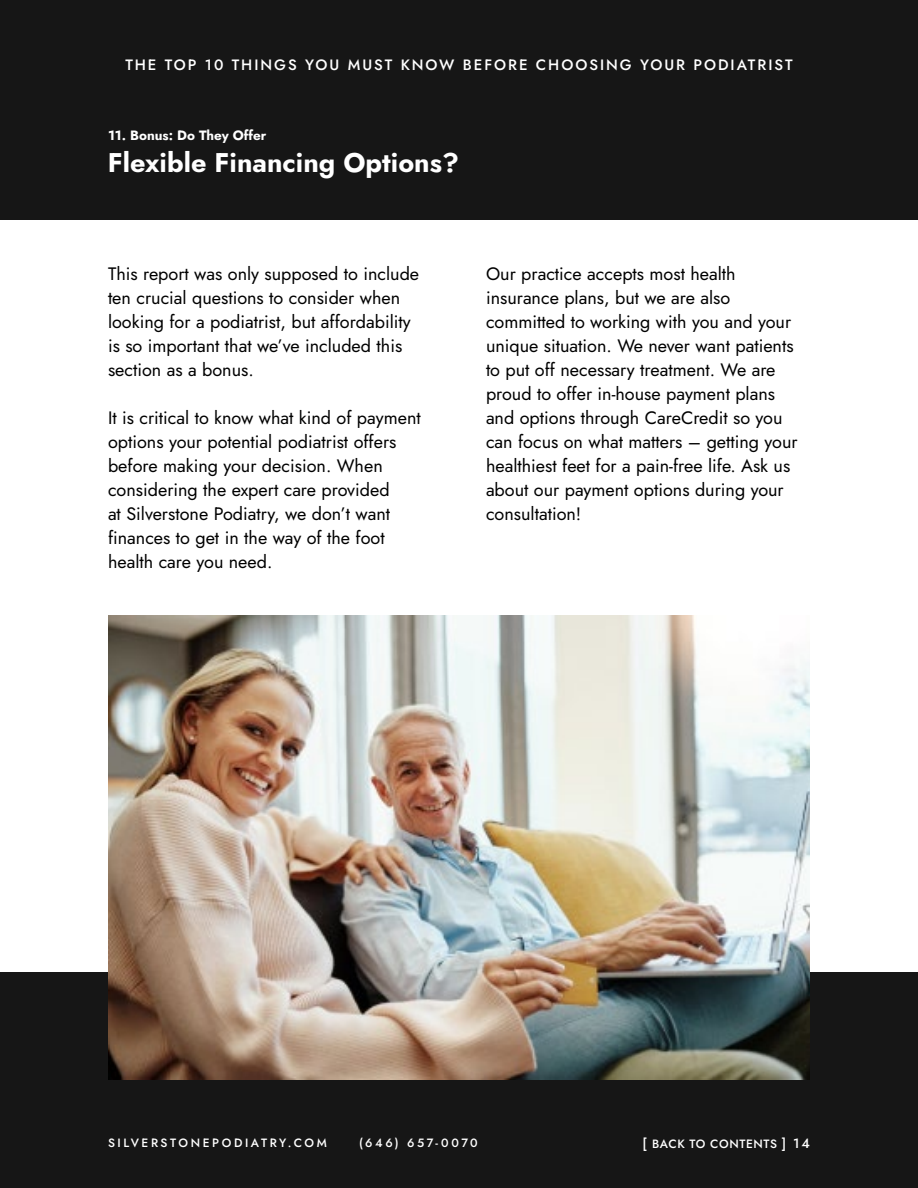
<style>
.page{position:relative;width:918px;height:1188px;background:#fff}
.page>*{position:absolute;margin:0;border:0;box-sizing:border-box;transform-origin:0 0}
.t1{font:700 27px "Jost";color:#fff}
.t2{font:18px/24px "Jost";color:#000}
.t3{font:500 15px "Jost";letter-spacing:.13em;color:#fff}
.t4{font:700 13.5px "Jost";color:#fff}
.t5{font:500 12px "Jost";letter-spacing:.205em;color:#fff}
.t6{font:500 12px "Jost";letter-spacing:.05em;color:#fff}
.s1{font-size:13.5px}
</style>
<div class="page">
<div style="left:0;top:0;width:918px;height:219px;background:#161616"></div>
<div style="left:0;top:972px;width:918px;height:216px;background:#161616"></div>
<img style="left:108px;top:615px;width:702px;height:465px">
<p class="t3" style="left:125px;top:55px;width:669px">THE TOP 10 THINGS YOU MUST KNOW BEFORE CHOOSING YOUR PODIATRIST</p>
<p class="t4" style="left:108px;top:126px;width:160px">11. Bonus: Do They Offer</p>
<h1 class="t1" style="left:108px;top:144px;width:353px">Flexible Financing Options?</h1>
<p class="t2" style="left:108px;top:262px;width:313px">This report was only supposed to include ten crucial questions to consider when looking for a podiatrist, but affordability is so important that we’ve included this section as a bonus.</p>
<p class="t2" style="left:108px;top:406px;width:314px">It is critical to know what kind of payment options your potential podiatrist offers before making your decision. When considering the expert care provided<br>at Silverstone Podiatry, we don’t want finances to get in the way of the foot health care you need.</p>
<p class="t2" style="left:486px;top:261px;width:313px">Our practice accepts most health insurance plans, but we are also committed to working with you and your unique situation. We never want patients to put off necessary treatment. We are proud to offer in-house payment plans and options through CareCredit so you can focus on what matters – getting your healthiest feet for a pain-free life. Ask us about our payment options during your consultation!</p>
<p class="t5" style="left:108px;top:1134px;width:220px">SILVERSTONEPODIATRY.COM</p>
<p class="t5" style="left:359px;top:1134px;width:120px">(646) 657-0070</p>
<p class="t6" style="left:643px;top:1136px;width:169px"><span class="s1">[</span> BACK TO CONTENTS <span class="s1">] 14</span></p>
</div>
